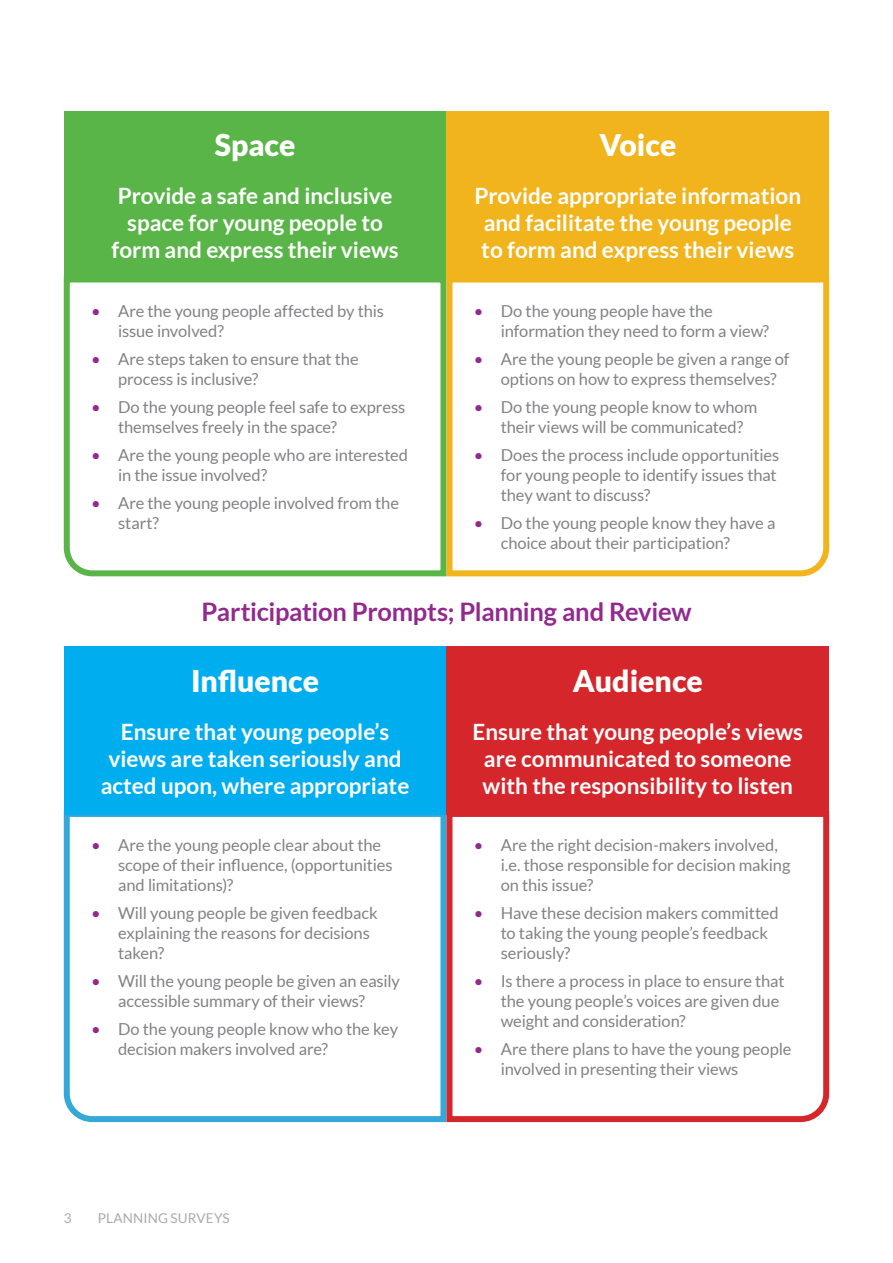
<style>
.page{position:relative;width:893px;height:1263px;background:#fff}
.page>*{position:absolute;margin:0;border:0;box-sizing:border-box;transform-origin:0 0}
.t1{font:900 30px "Lato";color:#fff}
.t2{font:700 25.5px "Lato";letter-spacing:-.015em;color:#91298e}
.t3{font:700 22.5px/27px "Lato";color:#fff;text-align:center}
.t4{font:16.5px/19.8px "Lato";letter-spacing:-.005em;color:#808285}
.t5{font:13.5px "Lato";letter-spacing:.01em;color:#a8a9ad}
.s1{color:#91298e}
</style>
<div class="page">
<svg style="left:63px;top:811px;width:380px;height:312px"></svg>
<svg style="left:63px;top:276px;width:380px;height:301px"></svg>
<svg style="left:443px;top:811px;width:387px;height:312px"></svg>
<svg style="left:443px;top:276px;width:387px;height:301px"></svg>
<div style="left:64px;top:111px;width:382px;height:168px;background:#5ab549"></div>
<div style="left:64px;top:646px;width:382px;height:169px;background:#00aeef"></div>
<div style="left:446px;top:111px;width:383px;height:168px;background:#f1b41c"></div>
<div style="left:446px;top:646px;width:383px;height:169px;background:#d5262b"></div>
<h1 class="t1" style="left:215px;top:127px;width:82px">Space</h1>
<h3 class="t3" style="left:112px;top:182px;width:289px">Provide a safe and inclusive space for young people to form and express their views</h3>
<p class="t4" style="left:118px;top:301px;width:267px;text-indent:-27px"><span class="s1">•</span> Are the young people affected by this issue involved?</p>
<p class="t4" style="left:118px;top:349px;width:242px;text-indent:-27px"><span class="s1">•</span> Are steps taken to ensure that the process is inclusive?</p>
<p class="t4" style="left:118px;top:397px;width:289px;text-indent:-27px"><span class="s1">•</span> Do the young people feel safe to express themselves freely in the space?</p>
<p class="t4" style="left:118px;top:445px;width:292px;text-indent:-27px"><span class="s1">•</span> Are the young people who are interested in the issue involved?</p>
<p class="t4" style="left:118px;top:493px;width:283px;text-indent:-27px"><span class="s1">•</span> Are the young people involved from the start?</p>
<h1 class="t1" style="left:599px;top:127px;width:79px">Voice</h1>
<h3 class="t3" style="left:474px;top:182px;width:328px">Provide appropriate information and facilitate the young people to form and express their views</h3>
<p class="t4" style="left:501px;top:301px;width:270px;text-indent:-27px"><span class="s1">•</span> Do the young people have the information they need to form a view?</p>
<p class="t4" style="left:501px;top:349px;width:290px;text-indent:-27px"><span class="s1">•</span> Are the young people be given a range of options on how to express themselves?</p>
<p class="t4" style="left:501px;top:397px;width:258px;text-indent:-27px"><span class="s1">•</span> Do the young people know to whom their views will be communicated?</p>
<p class="t4" style="left:501px;top:445px;width:280px;text-indent:-27px"><span class="s1">•</span> Does the process include opportunities for young people to identify issues that they want to discuss?</p>
<p class="t4" style="left:501px;top:513px;width:276px;text-indent:-27px"><span class="s1">•</span> Do the young people know they have a choice about their participation?</p>
<h2 class="t2" style="left:201px;top:597px;width:492px">Participation Prompts; Planning and Review</h2>
<h1 class="t1" style="left:191px;top:663px;width:130px">Influence</h1>
<h3 class="t3" style="left:101px;top:718px;width:310px">Ensure that young people’s views are taken seriously and acted upon, where appropriate</h3>
<p class="t4" style="left:118px;top:835px;width:276px;text-indent:-27px"><span class="s1">•</span> Are the young people clear about the scope of their influence, (opportunities and limitations)?</p>
<p class="t4" style="left:118px;top:903px;width:261px;text-indent:-27px"><span class="s1">•</span> Will young people be given feedback explaining the reasons for decisions taken?</p>
<p class="t4" style="left:91px;top:971px;width:310px;text-align:center"><span class="s1">•</span> Will the young people be given an easily accessible summary of their views?</p>
<p class="t4" style="left:118px;top:1019px;width:282px;text-indent:-27px"><span class="s1">•</span> Do the young people know who the key decision makers involved are?</p>
<p class="t5" style="left:64px;top:1211px;width:9px">3</p>
<p class="t5" style="left:98px;top:1211px;width:133px">PLANNING SURVEYS</p>
<h1 class="t1" style="left:573px;top:663px;width:132px">Audience</h1>
<h3 class="t3" style="left:473px;top:718px;width:332px">Ensure that young people’s views are communicated to someone with the responsibility to listen</h3>
<p class="t4" style="left:501px;top:835px;width:291px;text-indent:-27px"><span class="s1">•</span> Are the right decision-makers involved, i.e. those responsible for decision making on this issue?</p>
<p class="t4" style="left:501px;top:903px;width:280px;text-indent:-27px"><span class="s1">•</span> Have these decision makers committed to taking the young people’s feedback seriously?</p>
<p class="t4" style="left:501px;top:971px;width:285px;text-indent:-27px"><span class="s1">•</span> Is there a process in place to ensure that the young people’s voices are given due weight and consideration?</p>
<p class="t4" style="left:501px;top:1039px;width:292px;text-indent:-27px"><span class="s1">•</span> Are there plans to have the young people involved in presenting their views</p>
</div>
